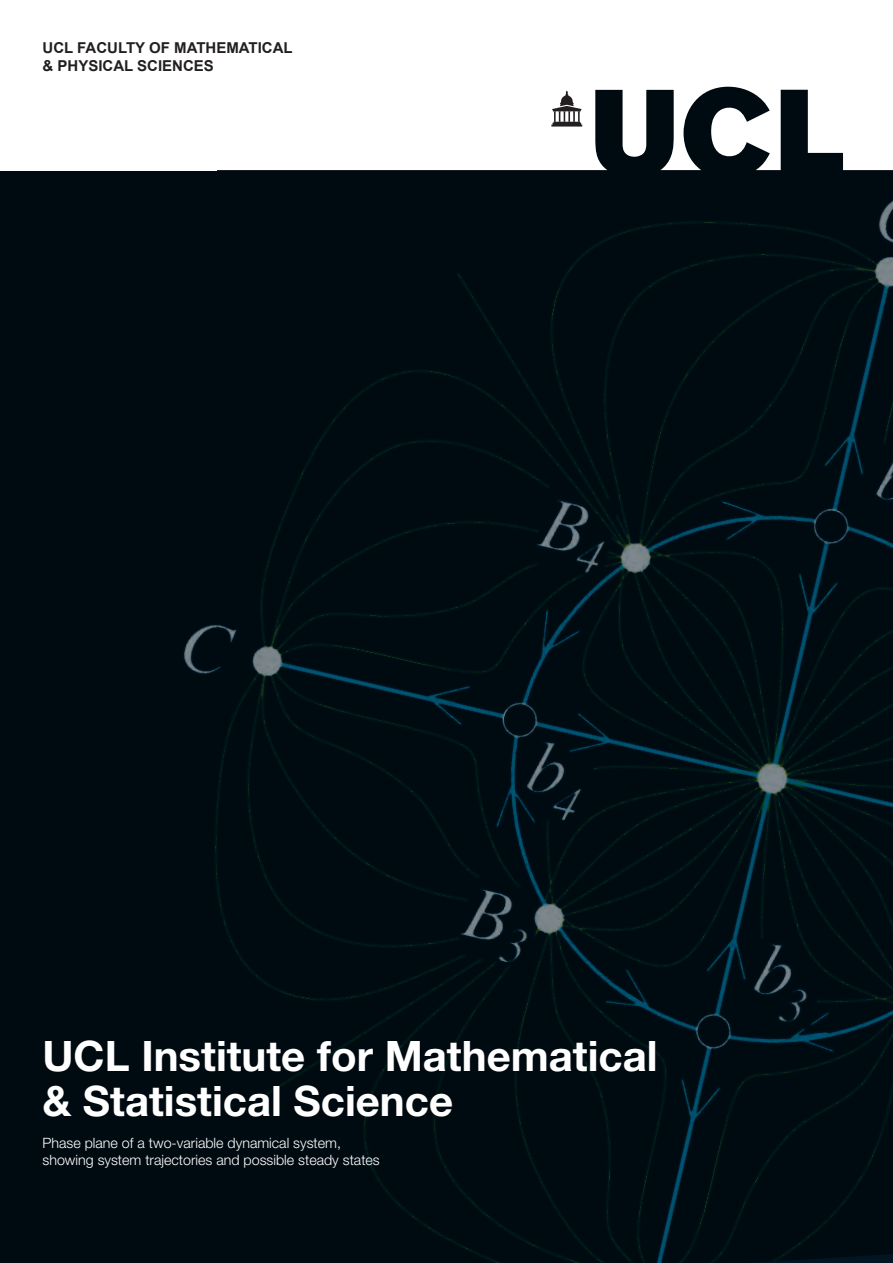
<style>
.page{position:relative;width:893px;height:1263px;background:#fff}
.page>*{position:absolute;margin:0;border:0;box-sizing:border-box;transform-origin:0 0}
.t1{font:700 42px/45px "Helvetica Neue";color:#fff}
.t2{font:700 15px/17.2px "Arial";color:#231f20}
.t3{font:300 14.25px/17.1px "Helvetica Neue";color:#fff}
</style>
<div class="page">
<div style="left:0;top:170px;width:893px;height:1093px;background:#000b11"></div>
<svg style="left:582px;top:86px;width:261px;height:84px"></svg>
<svg style="left:551px;top:90px;width:31px;height:37px"></svg>
<p class="t2" style="left:43px;top:40px;width:252px">UCL FACULTY OF MATHEMATICAL &amp; PHYSICAL SCIENCES</p>
<h1 class="t1" style="left:43px;top:1032px;width:617px">UCL Institute for Mathematical &amp; Statistical Science</h1>
<p class="t3" style="left:43px;top:1134px;width:339px">Phase plane of a two-variable dynamical system, showing system trajectories and possible steady states</p>
</div>
